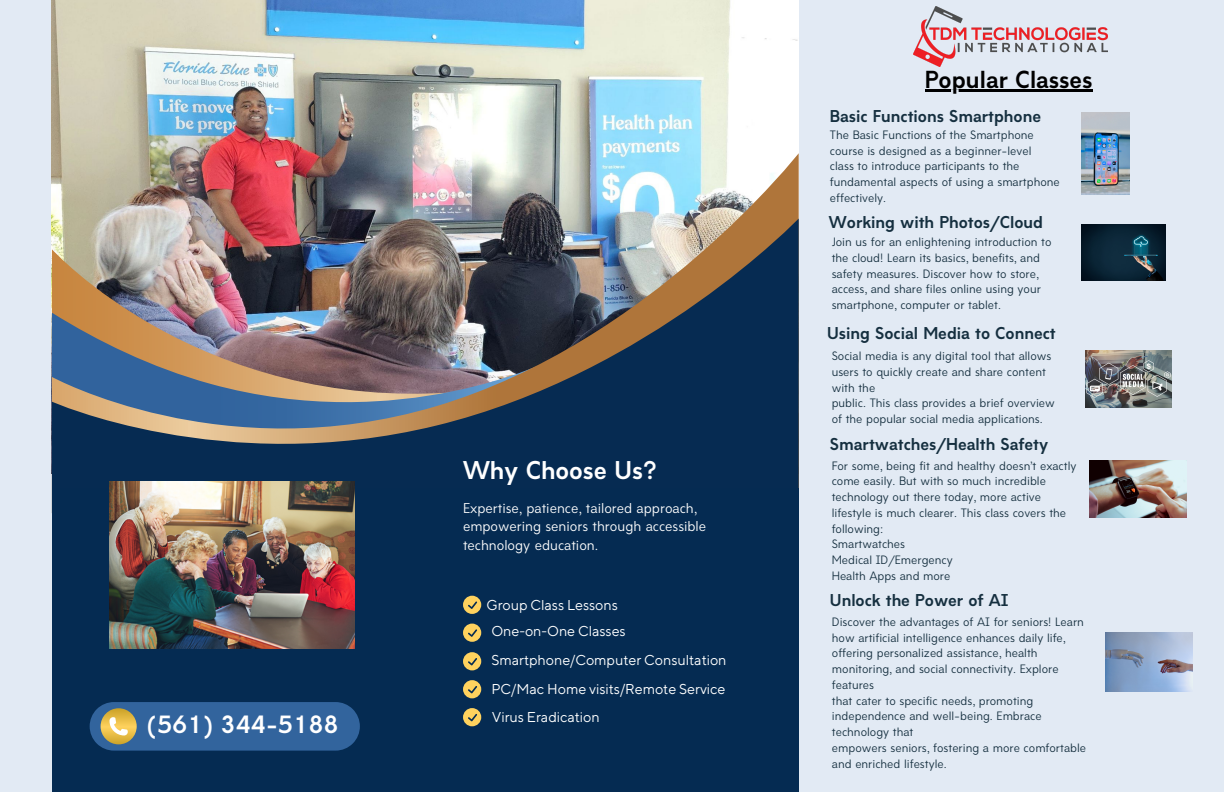
<style>
.page{position:relative;width:1224px;height:792px;background:#e2eaf4}
.page>*{position:absolute;margin:0;border:0;box-sizing:border-box;transform-origin:0 0}
.t1{font:700 23.9px "Amicale";color:#fff}
.t2{font:700 23.3px "Amicale";color:#fff}
.t3{font:700 22.9px "Amicale";color:#000}
.t4{font:700 16px "Amicale";color:#152f3f}
.t5{font:14.2px "TT Norms Pro";color:#fff}
.t6{font:13.3px/18.4px "Amicale";color:#fff}
.t7{font:11.3px/15.8px "Amicale";color:#152f3f}
</style>
<div class="page">
<img style="left:52px;top:0;width:747px;height:153px">
<img style="left:52px;top:153px;width:747px;height:66px">
<img style="left:52px;top:219px;width:747px;height:269px">
<div style="left:52px;top:488px;width:747px;height:304px;background:#052b52"></div>
<svg style="left:90px;top:702px;width:270px;height:49px"></svg>
<svg style="left:463px;top:596px;width:18px;height:18px"></svg>
<svg style="left:463px;top:624px;width:18px;height:18px"></svg>
<svg style="left:463px;top:652px;width:18px;height:18px"></svg>
<svg style="left:463px;top:680px;width:18px;height:18px"></svg>
<svg style="left:463px;top:708px;width:18px;height:18px"></svg>
<img style="left:913px;top:6px;width:195px;height:61px">
<img style="left:109px;top:482px;width:246px;height:167px">
<img style="left:1081px;top:112px;width:48px;height:82px">
<img style="left:1081px;top:224px;width:85px;height:56px">
<img style="left:1085px;top:351px;width:86px;height:57px">
<img style="left:1090px;top:460px;width:97px;height:57px">
<img style="left:1105px;top:633px;width:87px;height:58px">
<hr style="left:925px;top:90px;width:167px;height:2px;background:#000">
<p class="t2" style="left:147px;top:715px;width:193px">(561) 344-5188</p>
<p class="t1" style="left:463px;top:461px;width:195px">Why Choose Us?</p>
<p class="t6" style="left:463px;top:500px;width:245px">Expertise, patience, tailored approach, empowering seniors through accessible technology education.</p>
<p class="t5" style="left:486px;top:596px;width:133px">Group Class Lessons</p>
<p class="t5" style="left:491px;top:623px;width:136px">One-on-One Classes</p>
<p class="t5" style="left:491px;top:651px;width:237px">Smartphone/Computer Consultation</p>
<p class="t5" style="left:491px;top:680px;width:236px">PC/Mac Home visits/Remote Service</p>
<p class="t5" style="left:492px;top:708px;width:109px">Virus Eradication</p>
<p class="t3" style="left:925px;top:71px;width:169px">Popular Classes</p>
<p class="t4" style="left:830px;top:110px;width:213px">Basic Functions Smartphone</p>
<p class="t7" style="left:830px;top:128px;width:205px">The Basic Functions of the Smartphone course is designed as a beginner-level</p>
<p class="t7" style="left:830px;top:160px;width:231px">class to introduce participants to the fundamental aspects of using a smartphone</p>
<h2 class="t7" style="left:830px;top:191px;width:58px">effectively.</h2>
<p class="t4" style="left:829px;top:216px;width:216px">Working with Photos/Cloud</p>
<p class="t7" style="left:832px;top:235px;width:221px">Join us for an enlightening introduction to the cloud! Learn its basics, benefits, and safety measures. Discover how to store, access, and share files online using your smartphone, computer or tablet.</p>
<p class="t4" style="left:827px;top:327px;width:230px">Using Social Media to Connect</p>
<p class="t7" style="left:832px;top:349px;width:221px">Social media is any digital tool that allows users to quickly create and share content with the</p>
<h1 class="t7" style="left:832px;top:397px;width:225px">public. This class provides a brief overview of the popular social media applications.</h1>
<h2 class="t4" style="left:830px;top:438px;width:220px">Smartwatches/Health Safety</h2>
<p class="t7" style="left:832px;top:459px;width:246px">For some, being fit and healthy doesn’t exactly come easily. But with so much incredible</p>
<p class="t7" style="left:832px;top:490px;width:236px">technology out there today, more active lifestyle is much clearer. This class covers the</p>
<p class="t7" style="left:832px;top:522px;width:53px">following:</p>
<h2 class="t7" style="left:832px;top:538px;width:75px">Smartwatches</h2>
<p class="t7" style="left:832px;top:553px;width:123px">Medical ID/Emergency</p>
<p class="t7" style="left:832px;top:569px;width:120px">Health Apps and more</p>
<p class="t4" style="left:830px;top:594px;width:180px">Unlock the Power of AI</p>
<h2 class="t7" style="left:832px;top:615px;width:253px">Discover the advantages of AI for seniors! Learn how artificial intelligence enhances daily life,</h2>
<p class="t7" style="left:832px;top:647px;width:228px">offering personalized assistance, health monitoring, and social connectivity. Explore features</p>
<p class="t7" style="left:832px;top:694px;width:211px">that cater to specific needs, promoting independence and well-being. Embrace technology that</p>
<h2 class="t7" style="left:832px;top:741px;width:256px">empowers seniors, fostering a more comfortable and enriched lifestyle.</h2>
</div>
